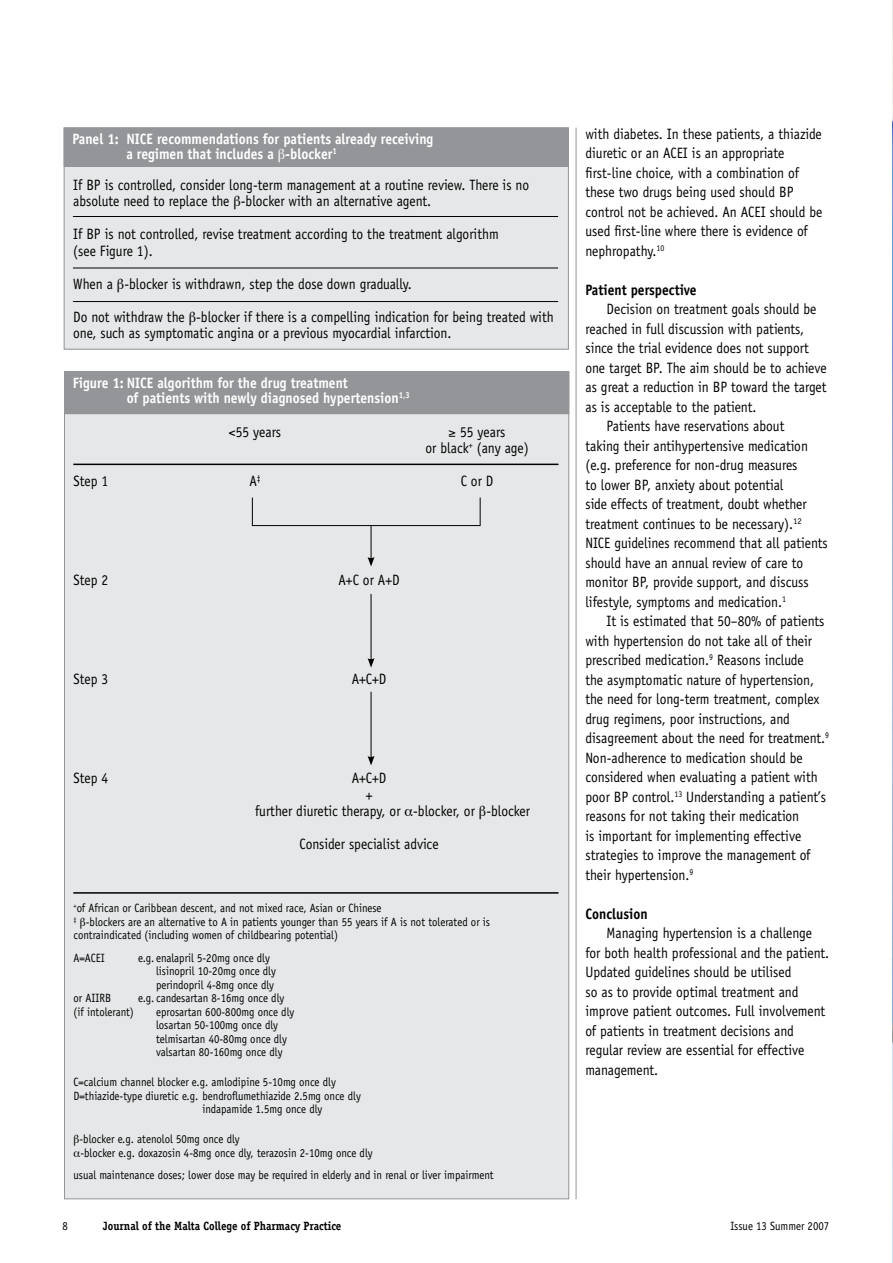
<style>
.page{position:relative;width:893px;height:1263px;background:#fff}
.page>*{position:absolute;margin:0;border:0;box-sizing:border-box;transform-origin:0 0}
.t1{font:15px/19.5px "Officina Sans";color:#000;scale:.9 1}
.t2{font:700 15px/15px "Officina Sans";color:#fff;scale:.9 1}
.t3{font:700 15px "Officina Sans";color:#000;scale:.9 1}
.t4{font:12px/13.5px "Officina Sans";color:#000;scale:.9 1}
.t5{font:700 12px "Officina Serif";color:#000;scale:.9 1}
</style>
<div class="page">
<div style="left:64px;top:372px;width:505px;height:827px;background:#e6e7e8"></div>
<div style="left:64px;top:372px;width:505px;height:42px;background:#939598"></div>
<div style="left:64px;top:371px;width:505px;height:43px;border:1px solid #939598"></div>
<hr style="left:73px;top:464px;width:485px;height:1px;background:#000">
<hr style="left:73px;top:892px;width:485px;height:2px;background:#000">
<div style="left:252px;top:497px;width:228px;height:29px;border:1px solid #000"></div>
<hr style="left:371px;top:526px;width:1px;height:33px;background:#000">
<svg style="left:368px;top:557px;width:6px;height:9px"></svg>
<hr style="left:371px;top:692px;width:1px;height:66px;background:#000">
<svg style="left:368px;top:756px;width:6px;height:9px"></svg>
<div style="left:64px;top:128px;width:504px;height:221px;background:#e6e7e8"></div>
<div style="left:64px;top:128px;width:504px;height:38px;background:#939598"></div>
<div style="left:64px;top:128px;width:505px;height:39px;border:1px solid #939598"></div>
<hr style="left:73px;top:216px;width:485px;height:1px;background:#000">
<hr style="left:73px;top:268px;width:485px;height:1px;background:#000">
<hr style="left:73px;top:301px;width:485px;height:1px;background:#000">
<hr style="left:371px;top:594px;width:1px;height:66px;background:#000">
<svg style="left:368px;top:658px;width:6px;height:10px"></svg>
<img style="left:892px;top:0;width:1px;height:1263px">
<hr style="left:576px;top:128px;width:1px;height:1071px;background:#939598">
<p class="t2" style="left:126px;top:132px;width:343px;text-indent:-54px">Panel 1: NICE recommendations for patients already receiving a regimen that includes a -blocker<sup>1</sup></p>
<p class="t1" style="left:585px;top:124px;width:265px">with diabetes. In these patients, a thiazide diuretic or an ACEI is an appropriate first-line choice, with a combination of these two drugs being used should BP control not be achieved. An ACEI should be used first-line where there is evidence of nephropathy.<sup>10</sup></p>
<p class="t3" style="left:585px;top:280px;width:125px">Patient perspective</p>
<p class="t1" style="left:607px;top:300px;width:235px">Decision on treatment goals should be</p>
<p class="t1" style="left:585px;top:319px;width:245px">reached in full discussion with patients,</p>
<p class="t1" style="left:585px;top:339px;width:250px">since the trial evidence does not support</p>
<p class="t1" style="left:585px;top:358px;width:270px">one target BP. The aim should be to achieve</p>
<p class="t1" style="left:585px;top:378px;width:269px">as great a reduction in BP toward the target</p>
<p class="t1" style="left:585px;top:397px;width:192px">as is acceptable to the patient.</p>
<p class="t1" style="left:607px;top:417px;width:199px">Patients have reservations about</p>
<p class="t1" style="left:585px;top:436px;width:249px">taking their antihypertensive medication</p>
<p class="t1" style="left:585px;top:456px;width:237px">(e.g. preference for non-drug measures</p>
<p class="t1" style="left:585px;top:475px;width:222px">to lower BP, anxiety about potential</p>
<p class="t1" style="left:585px;top:495px;width:247px">side effects of treatment, doubt whether</p>
<p class="t1" style="left:585px;top:514px;width:242px">treatment continues to be necessary).<sup>12</sup></p>
<p class="t1" style="left:585px;top:534px;width:271px">NICE guidelines recommend that all patients</p>
<p class="t1" style="left:585px;top:553px;width:244px">should have an annual review of care to</p>
<p class="t1" style="left:585px;top:573px;width:250px">monitor BP, provide support, and discuss</p>
<p class="t1" style="left:585px;top:592px;width:225px">lifestyle, symptoms and medication.<sup>1</sup></p>
<p class="t1" style="left:607px;top:612px;width:243px">It is estimated that 50–80% of patients</p>
<p class="t1" style="left:585px;top:631px;width:253px">with hypertension do not take all of their</p>
<p class="t1" style="left:585px;top:651px;width:244px">prescribed medication.<sup>9</sup> Reasons include</p>
<p class="t1" style="left:585px;top:670px;width:256px">the asymptomatic nature of hypertension,</p>
<p class="t1" style="left:585px;top:690px;width:262px">the need for long-term treatment, complex</p>
<p class="t1" style="left:585px;top:709px;width:229px">drug regimens, poor instructions, and</p>
<p class="t1" style="left:585px;top:729px;width:272px">disagreement about the need for treatment.<sup>9</sup></p>
<p class="t1" style="left:585px;top:748px;width:243px">Non-adherence to medication should be</p>
<p class="t1" style="left:585px;top:768px;width:260px">considered when evaluating a patient with</p>
<p class="t1" style="left:585px;top:787px;width:269px">poor BP control.<sup>13</sup> Understanding a patient’s</p>
<p class="t1" style="left:585px;top:807px;width:239px">reasons for not taking their medication</p>
<p class="t1" style="left:585px;top:826px;width:241px">is important for implementing effective</p>
<p class="t1" style="left:585px;top:846px;width:252px">strategies to improve the management of</p>
<p class="t1" style="left:585px;top:865px;width:122px">their hypertension.<sup>9</sup></p>
<p class="t3" style="left:585px;top:904px;width:71px">Conclusion</p>
<p class="t1" style="left:585px;top:924px;width:272px;text-indent:21px">Managing hypertension is a challenge for both health professional and the patient.<br>Updated guidelines should be utilised<br>so as to provide optimal treatment and improve patient outcomes. Full involvement of patients in treatment decisions and regular review are essential for effective management.</p>
<p class="t1" style="left:73px;top:177px;width:508px;line-height:16.5px">If BP is controlled, consider long-term management at a routine review. There is no absolute need to replace the -blocker with an alternative agent.</p>
<p class="t1" style="left:73px;top:226px;width:474px;line-height:16.5px">If BP is not controlled, revise treatment according to the treatment algorithm (see Figure 1).</p>
<p class="t1" style="left:73px;top:274px;width:378px">When a -blocker is withdrawn, step the dose down gradually.</p>
<p class="t1" style="left:73px;top:309px;width:535px;line-height:16.5px">Do not withdraw the -blocker if there is a compelling indication for being treated with one, such as symptomatic angina or a previous myocardial infarction.</p>
<p class="t2" style="left:127px;top:375px;width:316px;text-indent:-54px">Figure 1: NICE algorithm for the drug treatment<br>of patients with newly diagnosed hypertension<sup>1,3</sup></p>
<p class="t1" style="left:229px;top:422px;width:60px">&lt;55 years</p>
<p class="t1" style="left:425px;top:423px;width:116px;line-height:16.5px;text-align:center">≥ 55 years<br>or black<sup>+</sup> (any age)</p>
<p class="t1" style="left:74px;top:471px;width:40px">Step 1</p>
<p class="t1" style="left:249px;top:471px;width:14px">A<sup>‡</sup></p>
<p class="t1" style="left:461px;top:471px;width:38px">C or D</p>
<p class="t1" style="left:74px;top:570px;width:40px">Step 2</p>
<p class="t1" style="left:338px;top:570px;width:70px">A+C or A+D</p>
<p class="t1" style="left:74px;top:669px;width:40px">Step 3</p>
<p class="t1" style="left:352px;top:669px;width:40px">A+C+D</p>
<p class="t1" style="left:74px;top:768px;width:35px">Step 4</p>
<p class="t1" style="left:352px;top:768px;width:40px">A+C+D</p>
<p class="t1" style="left:366px;top:785px;width:9px">+</p>
<p class="t1" style="left:255px;top:801px;width:307px">further diuretic therapy, or -blocker, or -blocker</p>
<p class="t1" style="left:300px;top:834px;width:156px">Consider specialist advice</p>
<p class="t4" style="left:74px;top:901px;width:464px"><sup>+</sup>of African or Caribbean descent, and not mixed race, Asian or Chinese<br><sup>‡</sup> -blockers are an alternative to A in patients younger than 55 years if A is not tolerated or is contraindicated (including women of childbearing potential)</p>
<p class="t4" style="left:74px;top:951px;width:36px">A=ACEI</p>
<p class="t4" style="left:156px;top:951px;width:135px;text-indent:-18px">e.g. enalapril 5-20mg once dly lisinopril 10-20mg once dly perindopril 4-8mg once dly</p>
<p class="t4" style="left:74px;top:991px;width:43px">or AIIRB</p>
<p class="t4" style="left:138px;top:991px;width:164px">e.g. candesartan 8-16mg once dly</p>
<p class="t4" style="left:74px;top:1005px;width:69px">(if intolerant)</p>
<p class="t4" style="left:156px;top:1005px;width:155px">eprosartan 600-800mg once dly losartan 50-100mg once dly telmisartan 40-80mg once dly valsartan 80-160mg once dly</p>
<p class="t4" style="left:74px;top:1075px;width:293px">C=calcium channel blocker e.g. amlodipine 5-10mg once dly</p>
<p class="t4" style="left:74px;top:1089px;width:321px">D=thiazide-type diuretic e.g. bendroflumethiazide 2.5mg once dly</p>
<p class="t4" style="left:203px;top:1102px;width:135px">indapamide 1.5mg once dly</p>
<p class="t4" style="left:79px;top:1132px;width:327px">-blocker e.g. atenolol 50mg once dly<br>-blocker e.g. doxazosin 4-8mg once dly, terazosin 2-10mg once dly</p>
<p class="t4" style="left:74px;top:1168px;width:468px">usual maintenance doses; lower dose may be required in elderly and in renal or liver impairment</p>
<p class="t5" style="left:103px;top:1218px;width:266px">Journal of the Malta College of Pharmacy Practice</p>
<p class="t4" style="left:730px;top:1219px;width:111px">Issue 13 Summer 2007</p>
</div>
